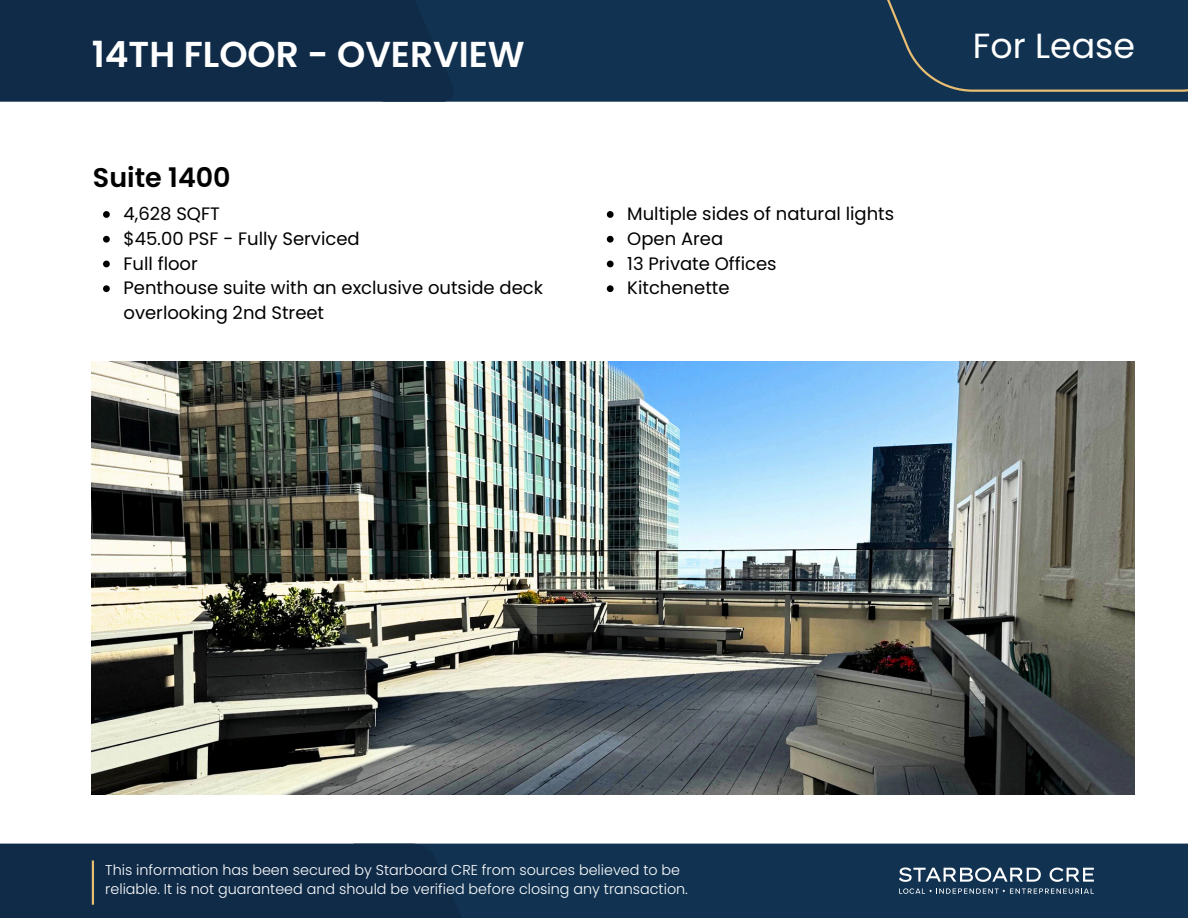
<style>
.page{position:relative;width:1188px;height:918px;background:#fff}
.page>*{position:absolute;margin:0;border:0;box-sizing:border-box;transform-origin:0 0}
.t1{font:600 36px "Poppins";color:#fff}
.t2{font:34.8px "Poppins";color:#fff}
.t3{font:600 27px "Poppins";color:#000}
.t4{font:18px/24.8px "Poppins";color:#000}
.t5{font:300 14.25px/19px "Poppins";color:#fefefe}
</style>
<div class="page">
<div style="left:344px;top:844px;width:844px;height:74px;background:#113351"></div>
<div style="left:0;top:844px;width:480px;height:74px;background:#0f2b48"></div>
<div style="left:454px;top:0;width:734px;height:102px;background:#113351"></div>
<div style="left:0;top:0;width:454px;height:102px;background:#0f2b48"></div>
<div style="left:859px;top:0;width:329px;height:92px;background:#113351"></div>
<svg style="left:899px;top:867px;width:142px;height:15px"></svg>
<svg style="left:1050px;top:868px;width:44px;height:14px"></svg>
<svg style="left:899px;top:888px;width:195px;height:6px"></svg>
<hr style="left:92px;top:860px;width:2px;height:45px;background:#e9bd72">
<img style="left:92px;top:361px;width:1043px;height:433px">
<svg style="left:103px;top:211px;width:7px;height:7px"></svg>
<svg style="left:103px;top:236px;width:7px;height:7px"></svg>
<svg style="left:103px;top:261px;width:7px;height:6px"></svg>
<svg style="left:103px;top:285px;width:7px;height:7px"></svg>
<svg style="left:607px;top:211px;width:7px;height:7px"></svg>
<svg style="left:607px;top:236px;width:7px;height:7px"></svg>
<svg style="left:607px;top:261px;width:7px;height:6px"></svg>
<svg style="left:607px;top:285px;width:7px;height:7px"></svg>
<h1 class="t1" style="left:92px;top:29px;width:435px">14TH FLOOR - OVERVIEW</h1>
<h3 class="t3" style="left:93px;top:158px;width:139px">Suite 1400</h3>
<p class="t4" style="left:124px;top:201px;width:98px">4,628 SQFT</p>
<p class="t4" style="left:124px;top:226px;width:238px">$45.00 PSF - Fully Serviced</p>
<p class="t4" style="left:124px;top:251px;width:76px">Full floor</p>
<p class="t4" style="left:124px;top:276px;width:421px">Penthouse suite with an exclusive outside deck overlooking 2nd Street</p>
<p class="t4" style="left:627px;top:201px;width:268px">Multiple sides of natural lights</p>
<p class="t4" style="left:627px;top:226px;width:97px">Open Area</p>
<p class="t4" style="left:627px;top:251px;width:151px">13 Private Offices</p>
<p class="t4" style="left:627px;top:276px;width:104px">Kitchenette</p>
<p class="t2" style="left:973px;top:22px;width:164px">For Lease</p>
<h2 class="t5" style="left:105px;top:861px;width:584px">This information has been secured by Starboard CRE from sources believed to be reliable. It is not guaranteed and should be verified before closing any transaction.</h2>
</div>
